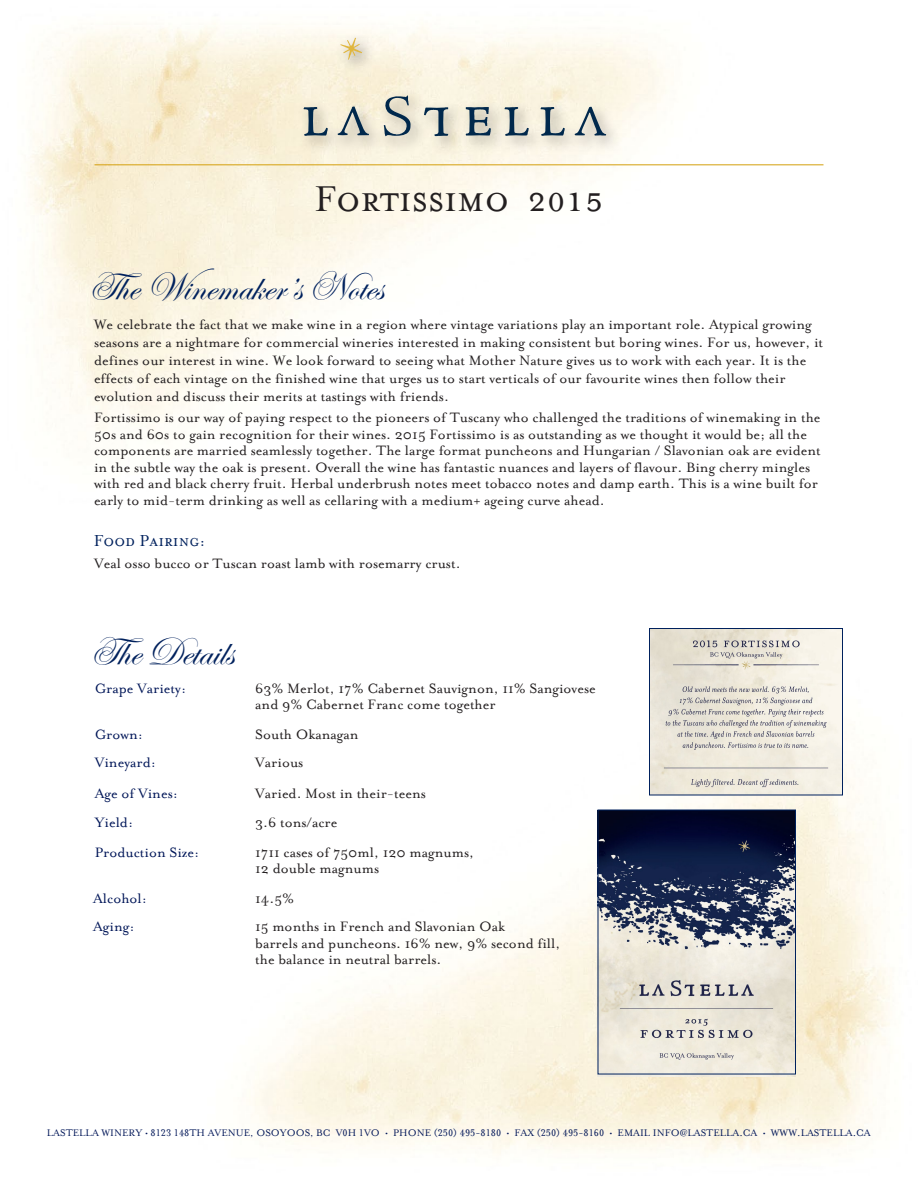
<style>
.page{position:relative;width:918px;height:1188px;background:#fff}
.page>*{position:absolute;margin:0;border:0;box-sizing:border-box;transform-origin:0 0}
.t1{font:40.5px "Edwardian Scr ITC";color:#00215d}
.t2{font:40.5px "Mrs Eaves Small Caps";color:#231f20}
.t3{font:18px "Mrs Eaves Small Caps";color:#00215d}
.t4{font:15.75px/16.5px "Mrs Eaves Roman";color:#231f20}
.t5{font:15.75px/27.2px "Mrs Eaves Roman";color:#011658}
.t6{font:11.1px "Mrs Eaves Petite Caps";color:#011658}
.s1{font-family:"Mrs Eaves Roman"}
</style>
<div class="page">
<img style="left:27px;top:23px;width:864px;height:1134px">
<hr style="left:94px;top:164px;width:730px;height:1px;background:#d49f0c">
<img style="left:293px;top:26px;width:336px;height:133px">
<svg style="left:505px;top:107px;width:24px;height:29px"></svg>
<svg style="left:466px;top:107px;width:25px;height:29px"></svg>
<svg style="left:575px;top:107px;width:31px;height:29px"></svg>
<svg style="left:541px;top:107px;width:24px;height:29px"></svg>
<svg style="left:304px;top:107px;width:24px;height:29px"></svg>
<svg style="left:338px;top:106px;width:31px;height:29px"></svg>
<svg style="left:424px;top:107px;width:24px;height:29px"></svg>
<svg style="left:384px;top:95px;width:27px;height:41px"></svg>
<svg style="left:340px;top:38px;width:22px;height:22px"></svg>
<img style="left:651px;top:630px;width:190px;height:163px">
<div style="left:649px;top:628px;width:194px;height:167px;border:1px solid #00215d"></div>
<img style="left:598px;top:812px;width:197px;height:264px">
<div style="left:598px;top:810px;width:198px;height:264px;border:1px solid #00215d"></div>
<h1 class="t2" style="left:314px;top:178px;width:291px">Fortissimo 2015</h1>
<h1 class="t1" style="left:89px;top:265px;width:296px">The Winemaker’s Notes</h1>
<p class="t4" style="left:94px;top:316px;width:731px;line-height:18px">We celebrate the fact that we make wine in a region where vintage variations play an important role. Atypical growing seasons are a nightmare for commercial wineries interested in making consistent but boring wines. For us, however, it defines our interest in wine. We look forward to seeing what Mother Nature gives us to work with each year. It is the effects of each vintage on the finished wine that urges us to start verticals of our favourite wines then follow their evolution and discuss their merits at tastings with friends.</p>
<p class="t4" style="left:94px;top:409px;width:728px">Fortissimo is our way of paying respect to the pioneers of Tuscany who challenged the traditions of winemaking in the 50s and 60s to gain recognition for their wines. 2015 Fortissimo is as outstanding as we thought it would be; all the components are married seamlessly together. The large format puncheons and Hungarian / Slavonian oak are evident in the subtle way the oak is present. Overall the wine has fantastic nuances and layers of flavour. Bing cherry mingles with red and black cherry fruit. Herbal underbrush notes meet tobacco notes and damp earth. This is a wine built for early to mid-term drinking as well as cellaring with a medium+ ageing curve ahead.</p>
<p class="t3" style="left:94px;top:532px;width:113px">Food Pairing:</p>
<p class="t4" style="left:94px;top:555px;width:368px">Veal osso bucco or Tuscan roast lamb with rosemarry crust.</p>
<h1 class="t1" style="left:90px;top:629px;width:145px">The Details</h1>
<p class="t5" style="left:95px;top:675px;width:93px">Grape Variety:</p>
<p class="t5" style="left:95px;top:721px;width:63px">Grown:<br>Vineyard:</p>
<p class="t4" style="left:255px;top:680px;width:342px">63% Merlot, 17% Cabernet Sauvignon, 11% Sangiovese and 9% Cabernet Franc come together</p>
<p class="t4" style="left:255px;top:721px;width:105px;line-height:27.2px">South Okanagan<br>Various</p>
<p class="t5" style="left:95px;top:780px;width:85px">Age of Vines:</p>
<p class="t4" style="left:255px;top:786px;width:172px">Varied. Most in their-teens</p>
<p class="t5" style="left:95px;top:808px;width:106px;line-height:29.2px">Yield:<br>Production Size:</p>
<p class="t5" style="left:93px;top:885px;width:55px;line-height:28.2px">Alcohol:<br>Aging:</p>
<p class="t4" style="left:255px;top:808px;width:220px;line-height:29.2px">3.6 tons/acre<br>1711 cases of 750ml, 120 magnums,</p>
<p class="t4" style="left:255px;top:854px;width:125px;line-height:30px">12 double magnums<br>14.5%</p>
<p class="t4" style="left:255px;top:919px;width:307px">15 months in French and Slavonian Oak<br>barrels and puncheons. 16% new, 9% second fill, the balance in neutral barrels.</p>
<p class="t6" style="left:47px;top:1127px;width:825px">LASTELLA WINERY <span class="s1">•</span> 8123 148TH AVENUE, OSOYOOS, BC V0H 1VO <span class="s1">•</span> PHONE (250) 495-8180 <span class="s1">•</span> FAX (250) 495-8160 <span class="s1">•</span> EMAIL INFO@LASTELLA.CA <span class="s1">•</span> WWW.LASTELLA.CA</p>
</div>
